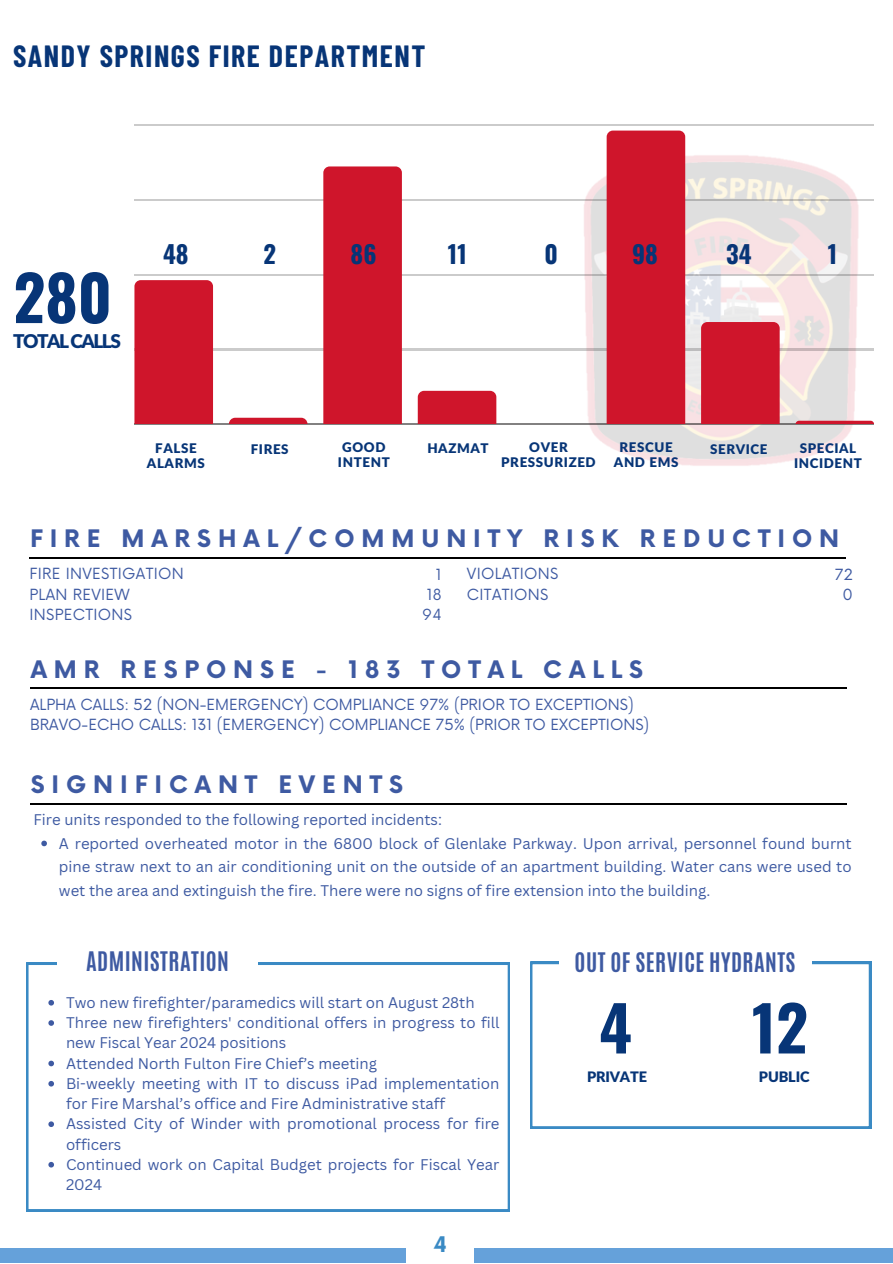
<style>
.page{position:relative;width:893px;height:1264px;background:#fff}
.page>*{position:absolute;margin:0;border:0;box-sizing:border-box;transform-origin:0 0}
.t1{font:700 62.1px "Oswald";color:#073577}
.t2{font:700 30px "Barlow Condensed";letter-spacing:.05em;color:#073577}
.t3{font:700 24.45px "Oswald";color:#073577}
.t4{font:700 23.55px "Now";letter-spacing:.295em;color:#3e5aa2}
.t5{font:700 22.5px "Antonio";letter-spacing:.02em;color:#3e5aa2}
.t6{font:700 21px "Now";color:#3a8ac4}
.t7{font:900 18.9px "Lato Latin";letter-spacing:-.08em;color:#073577}
.t8{font:15px/20.2px "Canva Sans";color:#3e5aa2}
.t9{font:15px "Now";color:#3e5aa2}
.t10{font:15px "Now";letter-spacing:.02em;color:#3e5aa2}
.t11{font:900 14.4px "Lato Latin";letter-spacing:-.01em;color:#073577}
.t12{font:900 13.35px/15.5px "Lato Latin";letter-spacing:.045em;color:#073577;text-align:center}
</style>
<div class="page">
<div style="left:0;top:1247px;width:892px;height:15px;background:#65a1da"></div>
<img style="left:570px;top:154px;width:304px;height:312px">
<hr style="left:134px;top:125px;width:740px;height:1px;background:#302d2e">
<hr style="left:134px;top:199px;width:740px;height:1px;background:#302d2e">
<hr style="left:134px;top:274px;width:740px;height:1px;background:#302d2e">
<hr style="left:134px;top:349px;width:740px;height:1px;background:#302d2e">
<hr style="left:134px;top:424px;width:740px;height:1px;background:#302d2e">
<div style="left:134px;top:280px;width:79px;height:144px;background:#cf152b"></div>
<svg style="left:229px;top:418px;width:78px;height:6px"></svg>
<div style="left:323px;top:166px;width:79px;height:258px;background:#cf152b"></div>
<div style="left:418px;top:391px;width:78px;height:33px;background:#cf152b"></div>
<div style="left:606px;top:131px;width:79px;height:293px;background:#cf152b"></div>
<div style="left:701px;top:322px;width:78px;height:102px;background:#cf152b"></div>
<svg style="left:795px;top:421px;width:79px;height:3px"></svg>
<hr style="left:29px;top:557px;width:817px;height:1px;background:#000">
<hr style="left:30px;top:688px;width:816px;height:1px;background:#000">
<div style="left:406px;top:1225px;width:68px;height:37px;background:#fff"></div>
<svg style="left:41px;top:840px;width:6px;height:6px"></svg>
<svg style="left:530px;top:962px;width:340px;height:166px"></svg>
<svg style="left:26px;top:962px;width:484px;height:249px"></svg>
<svg style="left:559px;top:962px;width:252px;height:29px"></svg>
<svg style="left:58px;top:962px;width:199px;height:29px"></svg>
<svg style="left:48px;top:999px;width:6px;height:6px"></svg>
<svg style="left:48px;top:1020px;width:6px;height:5px"></svg>
<svg style="left:48px;top:1060px;width:6px;height:6px"></svg>
<svg style="left:48px;top:1080px;width:6px;height:6px"></svg>
<svg style="left:48px;top:1121px;width:6px;height:5px"></svg>
<svg style="left:48px;top:1161px;width:6px;height:6px"></svg>
<hr style="left:30px;top:803px;width:816px;height:1px;background:#000">
<p class="t2" style="left:13px;top:37px;width:414px">SANDY SPRINGS FIRE DEPARTMENT</p>
<p class="t1" style="left:13px;top:249px;width:100px">280</p>
<p class="t7" style="left:13px;top:332px;width:109px">TOTALCALLS</p>
<p class="t3" style="left:163px;top:235px;width:27px">48</p>
<p class="t3" style="left:263px;top:235px;width:14px">2</p>
<p class="t3" style="left:350px;top:235px;width:27px">86</p>
<p class="t3" style="left:448px;top:235px;width:21px">11</p>
<p class="t3" style="left:544px;top:235px;width:15px">0</p>
<p class="t3" style="left:632px;top:235px;width:27px">98</p>
<p class="t3" style="left:726px;top:235px;width:27px">34</p>
<p class="t3" style="left:827px;top:235px;width:11px">1</p>
<p class="t12" style="left:342px;top:439px;width:45px">GOOD</p>
<p class="t12" style="left:427px;top:441px;width:63px">HAZMAT</p>
<p class="t12" style="left:710px;top:442px;width:59px">SERVICE</p>
<p class="t12" style="left:338px;top:455px;width:53px">INTENT</p>
<p class="t12" style="left:501px;top:439px;width:96px">OVER<br>PRESSURIZED</p>
<p class="t12" style="left:614px;top:439px;width:66px">RESCUE<br>AND EMS</p>
<p class="t12" style="left:147px;top:441px;width:59px">FALSE<br>ALARMS</p>
<p class="t12" style="left:794px;top:441px;width:69px">SPECIAL<br>INCIDENT</p>
<p class="t12" style="left:251px;top:442px;width:39px">FIRES</p>
<p class="t4" style="left:30px;top:526px;width:810px">FIRE MARSHAL/COMMUNITY RISK REDUCTION</p>
<p class="t9" style="left:436px;top:565px;width:7px">1</p>
<p class="t9" style="left:427px;top:586px;width:16px">18</p>
<p class="t9" style="left:422px;top:606px;width:21px">94</p>
<p class="t10" style="left:29px;top:565px;width:156px">FIRE INVESTIGATION</p>
<p class="t10" style="left:29px;top:586px;width:102px">PLAN REVIEW</p>
<p class="t10" style="left:29px;top:606px;width:104px">INSPECTIONS</p>
<p class="t10" style="left:467px;top:565px;width:93px">VIOLATIONS</p>
<p class="t10" style="left:467px;top:586px;width:83px">CITATIONS</p>
<p class="t9" style="left:834px;top:565px;width:20px">72</p>
<p class="t9" style="left:842px;top:586px;width:12px">0</p>
<p class="t4" style="left:31px;top:656px;width:614px">AMR RESPONSE - 183 TOTAL CALLS</p>
<p class="t9" style="left:30px;top:696px;width:605px">ALPHA CALLS: 52 (NON-EMERGENCY) COMPLIANCE 97% (PRIOR TO EXCEPTIONS)</p>
<p class="t9" style="left:30px;top:716px;width:620px">BRAVO-ECHO CALLS: 131 (EMERGENCY) COMPLIANCE 75% (PRIOR TO EXCEPTIONS)</p>
<p class="t4" style="left:31px;top:772px;width:374px">SIGNIFICANT EVENTS</p>
<p class="t8" style="left:33px;top:809px;width:410px">Fire units responded to the following reported incidents:</p>
<p class="t8" style="left:59px;top:830px;width:794px;line-height:23.5px;text-align:justify">A reported overheated motor in the 6800 block of Glenlake Parkway. Upon arrival, personnel found burnt pine straw next to an air conditioning unit on the outside of an apartment building. Water cans were used to wet the area and extinguish the fire. There were no signs of fire extension into the building.</p>
<p class="t5" style="left:86px;top:945px;width:144px">ADMINISTRATION</p>
<p class="t5" style="left:574px;top:946px;width:222px">OUT OF SERVICE HYDRANTS</p>
<p class="t8" style="left:66px;top:991px;width:410px">Two new firefighter/paramedics will start on August 28th</p>
<p class="t8" style="left:66px;top:1012px;width:435px">Three new firefighters' conditional offers in progress to fill new Fiscal Year 2024 positions</p>
<p class="t8" style="left:66px;top:1052px;width:312px">Attended North Fulton Fire Chief’s meeting</p>
<p class="t8" style="left:66px;top:1072px;width:435px">Bi-weekly meeting with IT to discuss iPad implementation for Fire Marshal’s office and Fire Administrative staff</p>
<p class="t8" style="left:66px;top:1113px;width:435px">Assisted City of Winder with promotional process for fire officers</p>
<p class="t8" style="left:66px;top:1153px;width:435px">Continued work on Capital Budget projects for Fiscal Year<br>2024</p>
<p class="t1" style="left:751px;top:979px;width:58px">12</p>
<p class="t11" style="left:759px;top:1070px;width:52px">PUBLIC</p>
<p class="t1" style="left:599px;top:979px;width:34px">4</p>
<p class="t11" style="left:587px;top:1070px;width:61px">PRIVATE</p>
<p class="t6" style="left:433px;top:1233px;width:15px">4</p>
</div>
